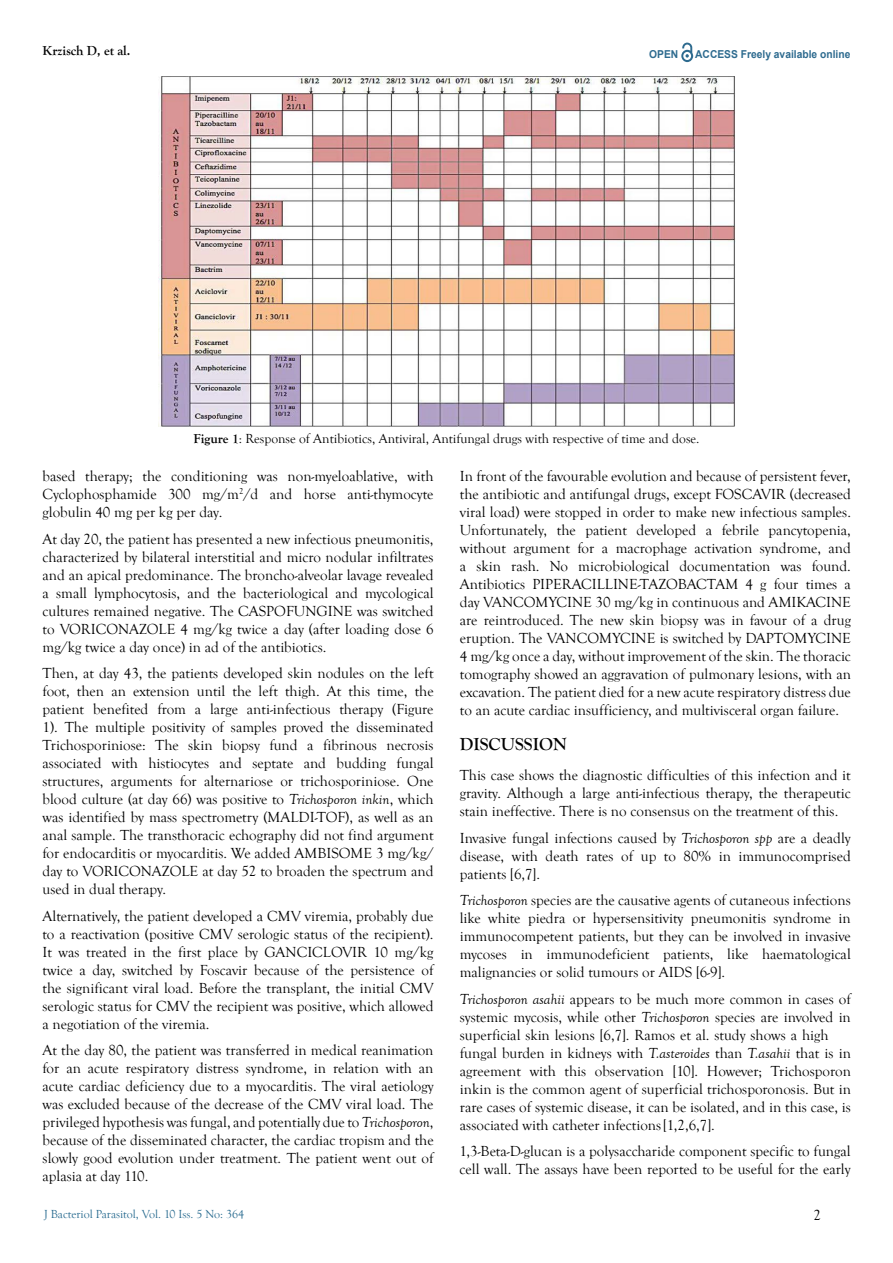
<style>
.page{position:relative;width:893px;height:1263px;background:#fff}
.page>*{position:absolute;margin:0;border:0;box-sizing:border-box;transform-origin:0 0}
.t1{font:700 18px "Goudy Old Style T";color:#000}
.t2{font:15px/18px "Goudy Old Style T";color:#000;text-align:justify}
.t3{font:13.5px "Goudy Old Style T";color:#000}
.t4{font:700 13.5px "Goudy Old Style T";color:#000}
.t5{font:12px "Goudy Old Style T";color:#276a8f}
.t6{font:700 10.95px "Arial";color:#2e6b8f;scale:.94 1}
.s1{font-weight:700}
.s2{font-style:italic}
</style>
<div class="page">
<svg style="left:681px;top:43px;width:12px;height:19px"></svg>
<img style="left:158px;top:77px;width:577px;height:350px">
<p class="t4" style="left:43px;top:43px;width:89px">Krzisch D, et al.</p>
<p class="t6" style="left:649px;top:47px;width:32px">OPEN</p>
<p class="t6" style="left:695px;top:46px;width:167px">ACCESS Freely available online</p>
<p class="t3" style="left:194px;top:431px;width:507px"><span class="s1">Figure 1</span>: Response of Antibiotics, Antiviral, Antifungal drugs with respective of time and dose.</p>
<p class="t2" style="left:43px;top:468px;width:393px">based therapy; the conditioning was non-myeloablative, with Cyclophosphamide 300 mg/m<sup>2</sup>/d and horse anti-thymocyte globulin 40 mg per kg per day.</p>
<p class="t2" style="left:43px;top:530px;width:393px">At day 20, the patient has presented a new infectious pneumonitis, characterized by bilateral interstitial and micro nodular infiltrates and an apical predominance. The broncho-alveolar lavage revealed a small lymphocytosis, and the bacteriological and mycological cultures remained negative. The CASPOFUNGINE was switched to VORICONAZOLE 4 mg/kg twice a day (after loading dose 6 mg/kg twice a day once) in ad of the antibiotics.</p>
<p class="t2" style="left:43px;top:665px;width:393px">Then, at day 43, the patients developed skin nodules on the left foot, then an extension until the left thigh. At this time, the patient benefited from a large anti-infectious therapy (Figure 1). The multiple positivity of samples proved the disseminated Trichosporiniose: The skin biopsy fund a fibrinous necrosis associated with histiocytes and septate and budding fungal structures, arguments for alternariose or trichosporiniose. One blood culture (at day 66) was positive to <span class="s2">Trichosporon inkin</span>, which was identified by mass spectrometry (MALDI-TOF), as well as an anal sample. The transthoracic echography did not find argument for endocarditis or myocarditis. We added AMBISOME 3 mg/kg/ day to VORICONAZOLE at day 52 to broaden the spectrum and used in dual therapy.</p>
<p class="t2" style="left:43px;top:907px;width:393px">Alternatively, the patient developed a CMV viremia, probably due to a reactivation (positive CMV serologic status of the recipient).<br>It was treated in the first place by GANCICLOVIR 10 mg/kg twice a day, switched by Foscavir because of the persistence of the significant viral load. Before the transplant, the initial CMV serologic status for CMV the recipient was positive, which allowed a negotiation of the viremia.</p>
<p class="t2" style="left:43px;top:1042px;width:393px">At the day 80, the patient was transferred in medical reanimation for an acute respiratory distress syndrome, in relation with an acute cardiac deficiency due to a myocarditis. The viral aetiology was excluded because of the decrease of the CMV viral load. The privileged hypothesis was fungal, and potentially due to <span class="s2">Trichosporon</span>, because of the disseminated character, the cardiac tropism and the slowly good evolution under treatment. The patient went out of aplasia at day 110.</p>
<p class="t2" style="left:460px;top:468px;width:393px">In front of the favourable evolution and because of persistent fever, the antibiotic and antifungal drugs, except FOSCAVIR (decreased viral load) were stopped in order to make new infectious samples.<br>Unfortunately, the patient developed a febrile pancytopenia, without argument for a macrophage activation syndrome, and a skin rash. No microbiological documentation was found.<br>Antibiotics PIPERACILLINE-TAZOBACTAM 4 g four times a day VANCOMYCINE 30 mg/kg in continuous and AMIKACINE are reintroduced. The new skin biopsy was in favour of a drug eruption. The VANCOMYCINE is switched by DAPTOMYCINE 4 mg/kg once a day, without improvement of the skin. The thoracic tomography showed an aggravation of pulmonary lesions, with an excavation. The patient died for a new acute respiratory distress due to an acute cardiac insufficiency, and multivisceral organ failure.</p>
<p class="t1" style="left:460px;top:733px;width:108px">DISCUSSION</p>
<p class="t2" style="left:460px;top:767px;width:393px">This case shows the diagnostic difficulties of this infection and it gravity. Although a large anti-infectious therapy, the therapeutic stain ineffective. There is no consensus on the treatment of this.</p>
<p class="t2" style="left:460px;top:829px;width:393px">Invasive fungal infections caused by <span class="s2">Trichosporon spp</span> are a deadly disease, with death rates of up to 80% in immunocomprised patients [6,7].</p>
<p class="t2" style="left:460px;top:892px;width:392px"><span class="s2">Trichosporon</span> species are the causative agents of cutaneous infections like white piedra or hypersensitivity pneumonitis syndrome in immunocompetent patients, but they can be involved in invasive mycoses in immunodeficient patients, like haematological malignancies or solid tumours or AIDS [6-9].</p>
<p class="t2" style="left:460px;top:990px;width:393px;text-align:left"><span class="s2">Trichosporon asahii</span> appears to be much more common in cases of systemic mycosis, while other <span class="s2">Trichosporon</span> species are involved in superficial skin lesions [6,7]. Ramos et al. study shows a high fungal burden in kidneys with <span class="s2">T.asteroides</span> than <span class="s2">T.asahii</span> that is in agreement with this observation [10]. However; Trichosporon inkin is the common agent of superficial trichosporonosis. But in rare cases of systemic disease, it can be isolated, and in this case, is associated with catheter infections[1,2,6,7].</p>
<p class="t2" style="left:460px;top:1143px;width:393px">1,3-Beta-D-glucan is a polysaccharide component specific to fungal cell wall. The assays have been reported to be useful for the early</p>
<p class="t5" style="left:44px;top:1207px;width:202px">J Bacteriol Parasitol, Vol. 10 Iss. 5 No: 364</p>
<p class="t2" style="left:813px;top:1207px;width:9px">2</p>
</div>
